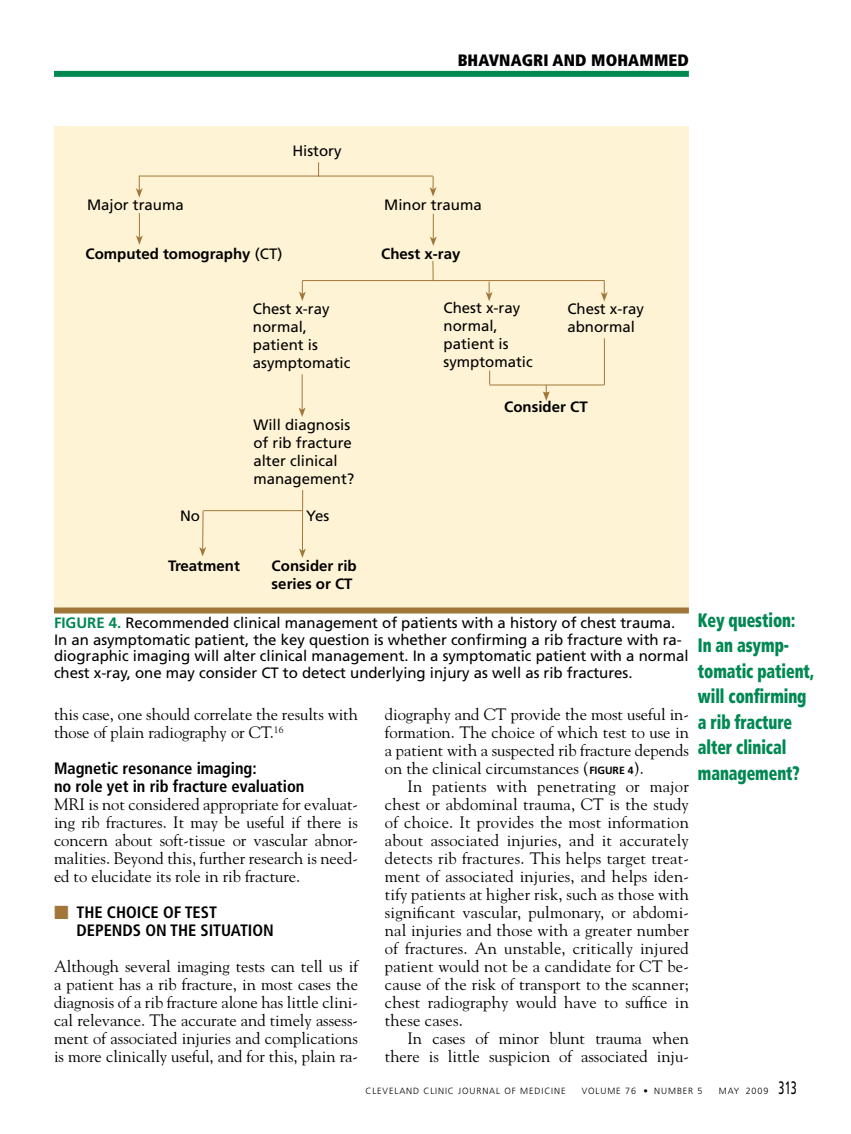
<style>
.page{position:relative;width:851px;height:1134px;background:#fff}
.page>*{position:absolute;margin:0;border:0;box-sizing:border-box;transform-origin:0 0}
.t1{font:900 condensed 19.5px/25.5px "Frutiger LT Std";letter-spacing:-.005em;color:#008852;scale:.8 1}
.t2{font:16.5px/18px "Goudy Std";color:#000;text-align:justify}
.t3{font:700 condensed 16.5px/18px "Frutiger LT Std";color:#000}
.t4{font:900 condensed 16.5px "Frutiger LT Std";letter-spacing:.01em;color:#000}
.t5{font:15px/18px "Frutiger LT Std";color:#000}
.t6{font:700 15px/18px "Frutiger LT Std";color:#000}
.t7{font:700 15px "Frutiger LT Std";color:#008852}
.t8{font:300 9px "Frutiger LT Std";letter-spacing:.1em;color:#000}
.s1{font-weight:400}
.s2{font-weight:700;color:#008852}
.s3{font-family:"Universal Std Newswith Comm Pi";font-weight:400;font-stretch:normal;color:#a17739}
.s4{font-family:"Frutiger LT Std";font-weight:700;font-size:10.5px}
.s5{font-weight:400;font-size:18px}
</style>
<div class="page">
<div style="left:54px;top:71px;width:634px;height:6px;background:#008852"></div>
<div style="left:54px;top:126px;width:634px;height:485px;background:#fff3d5"></div>
<div style="left:54px;top:608px;width:634px;height:6px;background:#a17739"></div>
<svg style="left:430px;top:214px;width:7px;height:32px"></svg>
<svg style="left:318px;top:162px;width:1px;height:14px"></svg>
<svg style="left:429px;top:176px;width:7px;height:21px"></svg>
<svg style="left:136px;top:176px;width:7px;height:22px"></svg>
<svg style="left:600px;top:280px;width:7px;height:22px"></svg>
<hr style="left:139px;top:176px;width:294px;height:1px;background:#a17739">
<hr style="left:302px;top:374px;width:1px;height:36px;background:#a17739">
<svg style="left:299px;top:408px;width:6px;height:9px"></svg>
<svg style="left:136px;top:213px;width:7px;height:32px"></svg>
<hr style="left:202px;top:510px;width:1px;height:39px;background:#a17739">
<svg style="left:199px;top:547px;width:7px;height:9px"></svg>
<hr style="left:302px;top:490px;width:1px;height:61px;background:#a17739">
<svg style="left:299px;top:548px;width:7px;height:10px"></svg>
<hr style="left:204px;top:510px;width:98px;height:1px;background:#a17739">
<svg style="left:432px;top:261px;width:1px;height:19px"></svg>
<svg style="left:299px;top:281px;width:7px;height:20px"></svg>
<svg style="left:485px;top:282px;width:7px;height:19px"></svg>
<hr style="left:302px;top:280px;width:302px;height:1px;background:#a17739">
<svg style="left:543px;top:386px;width:6px;height:15px"></svg>
<hr style="left:604px;top:338px;width:1px;height:47px;background:#a17739">
<svg style="left:489px;top:370px;width:1px;height:14px"></svg>
<hr style="left:489px;top:385px;width:115px;height:1px;background:#a17739">
<p class="t5" style="left:292px;top:142px;width:51px">History</p>
<p class="t4" style="left:457px;top:51px;width:233px">Bhavnagri and Mohammed</p>
<p class="t5" style="left:87px;top:195px;width:98px">Major trauma</p>
<p class="t5" style="left:384px;top:195px;width:99px">Minor trauma</p>
<p class="t6" style="left:86px;top:244px;width:198px">Computed tomography <span class="s1">(CT)</span></p>
<p class="t6" style="left:381px;top:244px;width:81px">Chest x-ray</p>
<p class="t5" style="left:443px;top:299px;width:91px">Chest x-ray normal, patient is symptomatic</p>
<p class="t6" style="left:504px;top:398px;width:85px">Consider CT</p>
<p class="t5" style="left:253px;top:299px;width:99px">Chest x-ray normal, patient is asymptomatic</p>
<p class="t5" style="left:567px;top:299px;width:78px">Chest x-ray abnormal</p>
<p class="t5" style="left:253px;top:416px;width:102px">Will diagnosis of rib fracture alter clinical management?</p>
<p class="t5" style="left:180px;top:507px;width:21px">No</p>
<p class="t5" style="left:306px;top:507px;width:25px">Yes</p>
<p class="t6" style="left:168px;top:557px;width:73px">Treatment</p>
<p class="t6" style="left:272px;top:557px;width:87px">Consider rib series or CT</p>
<p class="t5" style="left:54px;top:615px;width:636px;line-height:16.5px;text-indent:55px"><span class="s2">4.</span> Recommended clinical management of patients with a history of chest trauma.<br>In an asymptomatic patient, the key question is whether confirming a rib fracture with ra&shy;diographic imaging will alter clinical management. In a symptomatic patient with a normal chest x-ray, one may consider CT to detect underlying injury as well as rib fractures.</p>
<p class="t7" style="left:54px;top:614px;width:10px">FIGURE</p>
<p class="t2" style="left:54px;top:705px;width:305px">this case, one should correlate the results with those of plain radiography or CT.<sup>16</sup></p>
<p class="t3" style="left:54px;top:759px;width:252px">Magnetic resonance imaging:<br>no role yet in rib fracture evaluation</p>
<p class="t2" style="left:54px;top:795px;width:305px">MRI is not considered appropriate for evaluat&shy;ing rib fractures. It may be useful if there is concern about soft-tissue or vascular abnor&shy;malities. Beyond this, further research is need&shy;ed to elucidate its role in rib fracture.</p>
<p class="t3" style="left:54px;top:903px;width:32px"><span class="s3">■</span> THE</p>
<p class="t3" style="left:77px;top:903px;width:117px;text-indent:30px">CHOICEOF TEST<br>DEPENDS ON THE</p>
<p class="t3" style="left:200px;top:921px;width:9px">SITU</p>
<p class="t3" style="left:231px;top:921px;width:44px">ATIO N</p>
<p class="t2" style="left:54px;top:957px;width:306px">Although several imaging tests can tell us if a patient has a rib fracture, in most cases the diagnosis of a rib fracture alone has little clini&shy;cal relevance. The accurate and timely assess&shy;ment of associated injuries and complications is more clinically useful, and for this, plain ra-</p>
<p class="t2" style="left:385px;top:705px;width:305px">diography and CT provide the most useful in&shy;formation. The choice of which test to use in a patient with a suspected rib fracture depends on the clinical circumstances (<span class="s4">figure 4</span>).</p>
<p class="t2" style="left:385px;top:777px;width:305px;text-indent:23px">In patients with penetrating or major chest or abdominal trauma, CT is the study of choice. It provides the most information about associated injuries, and it accurately detects rib fractures. This helps target treat&shy;ment of associated injuries, and helps iden&shy;tify patients at higher risk, such as those with significant vascular, pulmonary, or abdomi&shy;nal injuries and those with a greater number of fractures. An unstable, critically injured patient would not be a candidate for CT be&shy;cause of the risk of transport to the scanner; chest radiography would have to suffice in these cases.</p>
<p class="t2" style="left:385px;top:1029px;width:305px;text-align:right">In cases of minor blunt trauma when there is little suspicion of associated inju-</p>
<p class="t1" style="left:698px;top:607px;width:147px">Key question:<br>In an asymp&shy;tomatic patient, will confirming a rib fracture alter clinical management?</p>
<p class="t8" style="left:365px;top:1085px;width:202px">CLEVELAND CLINIC JOURNAL OF MEDICINE</p>
<p class="t8" style="left:581px;top:1085px;width:122px">VOLUME 76 • NUMBER 5</p>
<p class="t8" style="left:718px;top:1085px;width:80px">MAY 2009 <span class="s5">313</span></p>
</div>
